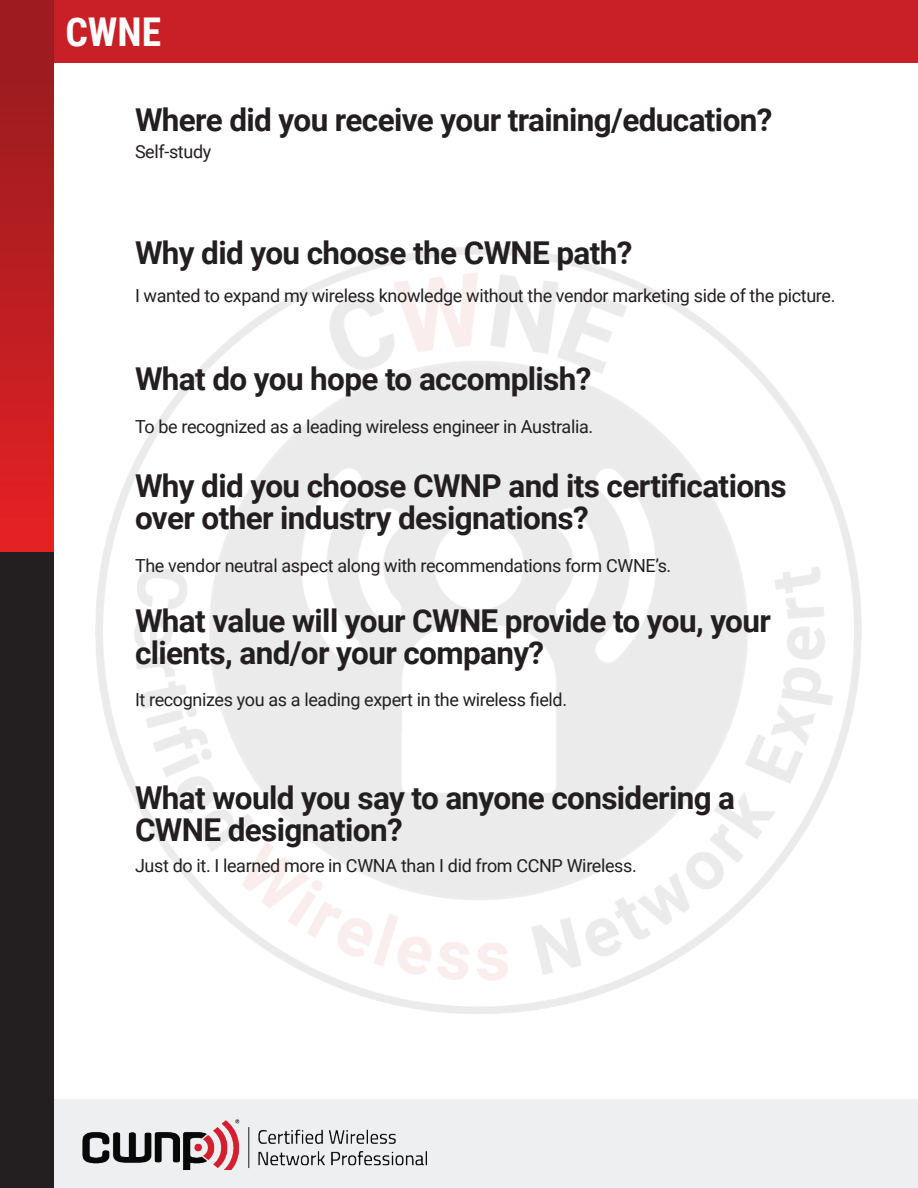
<style>
.page{position:relative;width:918px;height:1188px;background:#fff}
.page>*{position:absolute;margin:0;border:0;box-sizing:border-box;transform-origin:0 0}
.t1{font:700 39.6px "Roboto Condensed";color:#fff}
.t2{font:700 31.5px/31.8px "Roboto";letter-spacing:-.02em;color:#231f20}
.t3{font:18px "Roboto";letter-spacing:-.02em;color:#231f20}
</style>
<div class="page">
<div style="left:0;top:1100px;width:918px;height:88px;background:#edeff0"></div>
<div style="left:0;top:0;width:918px;height:63px;background:#c82026"></div>
<div style="left:0;top:0;width:54px;height:553px;background:linear-gradient(to bottom,#941b1e,#e42125)"></div>
<div style="left:0;top:553px;width:54px;height:635px;background:#231f20"></div>
<img style="left:82px;top:1120px;width:345px;height:49px">
<h1 class="t1" style="left:65px;top:5px;width:97px">CWNE</h1>
<h2 class="t2" style="left:135px;top:103px;width:639px">Where did you receive your training/education?</h2>
<p class="t3" style="left:135px;top:138px;width:78px">Self-study</p>
<h2 class="t2" style="left:135px;top:236px;width:499px">Why did you choose the CWNE path?</h2>
<p class="t3" style="left:135px;top:283px;width:702px">I wanted to expand my wireless knowledge without the vendor marketing side of the picture.</p>
<h2 class="t2" style="left:135px;top:362px;width:458px">What do you hope to accomplish?</h2>
<p class="t3" style="left:135px;top:414px;width:460px">To be recognized as a leading wireless engineer in Australia.</p>
<h2 class="t2" style="left:135px;top:469px;width:653px">Why did you choose CWNP and its certifications over other industry designations?</h2>
<p class="t3" style="left:135px;top:552px;width:538px">The vendor neutral aspect along with recommendations form CWNE’s.</p>
<h2 class="t2" style="left:135px;top:604px;width:637px">What value will your CWNE provide to you, your clients, and/or your company?</h2>
<p class="t3" style="left:135px;top:687px;width:434px">It recognizes you as a leading expert in the wireless field.</p>
<h2 class="t2" style="left:135px;top:781px;width:602px">What would you say to anyone considering a<br>CWNE designation?</h2>
<p class="t3" style="left:135px;top:853px;width:503px">Just do it. I learned more in CWNA than I did from CCNP Wireless.</p>
</div>
